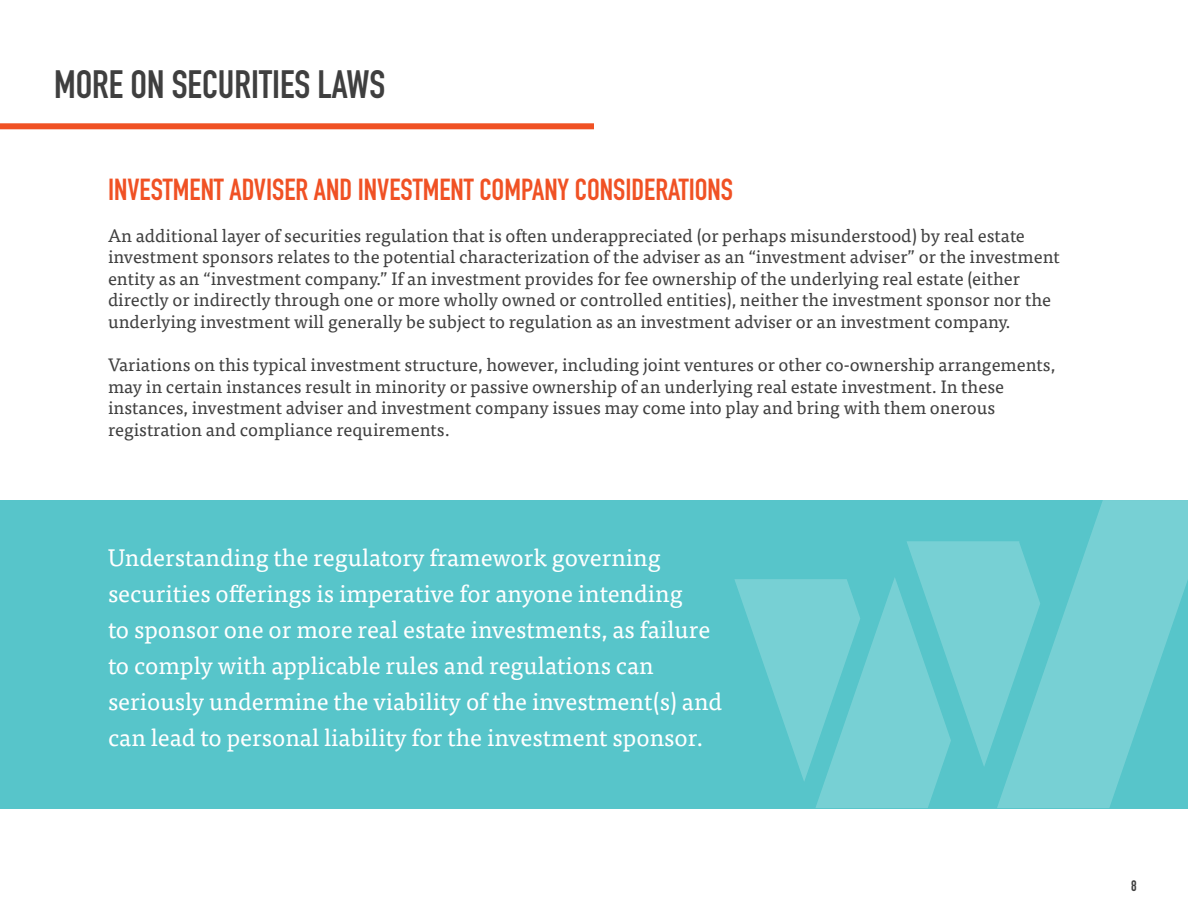
<style>
.page{position:relative;width:1188px;height:918px;background:#fff}
.page>*{position:absolute;margin:0;border:0;box-sizing:border-box;transform-origin:0 0}
.t1{font:700 39px "DIN Condensed";color:#3f3f3f}
.t2{font:700 30px "DIN Condensed";color:#f05124}
.t3{font:24px/36px "Tisa Pro";color:#fff}
.t4{font:18px/21.6px "Tisa Pro";color:#3f3f3f}
.t5{font:700 15px "DIN Condensed";color:#3f3f3f}
</style>
<div class="page">
<div style="left:0;top:500px;width:1188px;height:308px;background:#57c5ca"></div>
<svg style="left:1040px;top:500px;width:148px;height:308px;fill:#77d0d4"></svg>
<svg style="left:734px;top:541px;width:306px;height:267px"></svg>
<div style="left:0;top:123px;width:594px;height:6px;background:#f05124"></div>
<h1 class="t1" style="left:54px;top:58px;width:333px">MORE ON SECURITIES LAWS</h1>
<h2 class="t2" style="left:108px;top:169px;width:627px">INVESTMENT ADVISER AND INVESTMENT COMPANY CONSIDERATIONS</h2>
<p class="t4" style="left:108px;top:223px;width:953px">An additional layer of securities regulation that is often underappreciated (or perhaps misunderstood) by real estate investment sponsors relates to the potential characterization of the adviser as an “investment adviser” or the investment entity as an “investment company.” If an investment provides for fee ownership of the underlying real estate (either directly or indirectly through one or more wholly owned or controlled entities), neither the investment sponsor nor the underlying investment will generally be subject to regulation as an investment adviser or an investment company.</p>
<p class="t4" style="left:108px;top:353px;width:949px">Variations on this typical investment structure, however, including joint ventures or other co-ownership arrangements, may in certain instances result in minority or passive ownership of an underlying real estate investment. In these instances, investment adviser and investment company issues may come into play and bring with them onerous registration and compliance requirements.</p>
<p class="t3" style="left:108px;top:538px;width:616px">Understanding the regulatory framework governing securities offerings is imperative for anyone intending<br>to sponsor one or more real estate investments, as failure to comply with applicable rules and regulations can seriously undermine the viability of the investment(s) and can lead to personal liability for the investment sponsor.</p>
<p class="t5" style="left:1131px;top:876px;width:7px">8</p>
</div>
